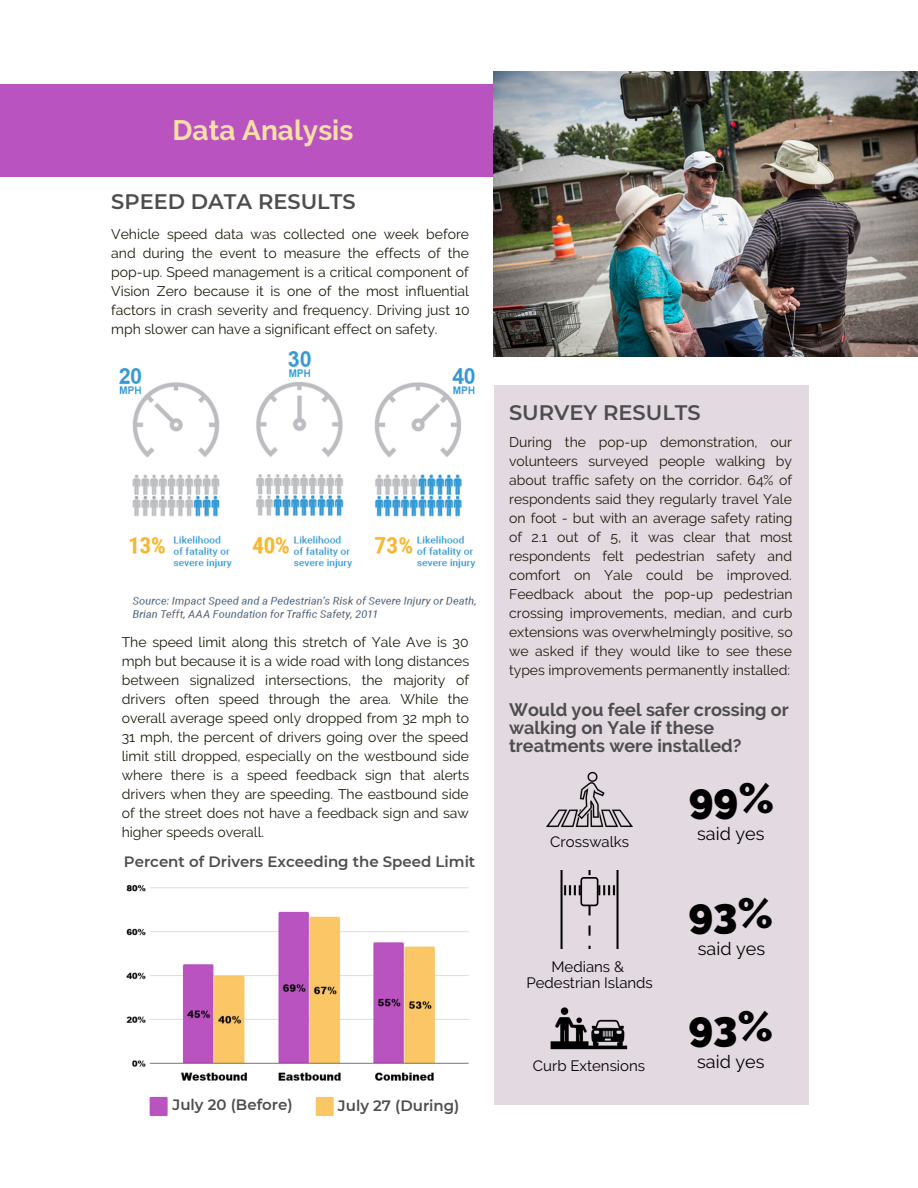
<style>
.page{position:relative;width:918px;height:1188px;background:#fff}
.page>*{position:absolute;margin:0;border:0;box-sizing:border-box;transform-origin:0 0}
.t1{font:800 42px "Raleway";color:#000}
.t2{font:700 28.05px "Raleway";color:#fbdfa8}
.t3{font:600 21px "Montserrat";color:#4d4d4d}
.t4{font:700 18px/18.3px "Raleway";color:#4d4d4d}
.t5{font:18px "Raleway";color:#000}
.t6{font:600 15px "Montserrat";color:#4d4d4d}
.t7{font:15px/15.5px "Raleway";color:#000;text-align:center}
.t8{font:13.95px/19px "Raleway";color:#1f1c0d;text-align:justify}
</style>
<div class="page">
<div style="left:494px;top:385px;width:315px;height:720px;background:#e3d9e0"></div>
<div style="left:0;top:85px;width:509px;height:92px;background:#b953c0"></div>
<img style="left:119px;top:351px;width:357px;height:269px">
<img style="left:546px;top:771px;width:87px;height:56px">
<img style="left:550px;top:1007px;width:78px;height:43px">
<img style="left:494px;top:72px;width:424px;height:285px">
<img style="left:560px;top:871px;width:59px;height:77px">
<svg style="left:580px;top:877px;width:18px;height:29px"></svg>
<div style="left:150px;top:1097px;width:18px;height:19px;background:#b953c0"></div>
<div style="left:316px;top:1097px;width:18px;height:19px;background:#fac666"></div>
<img style="left:126px;top:884px;width:343px;height:197px">
<h2 class="t2" style="left:173px;top:114px;width:182px">Data Analysis</h2>
<h3 class="t3" style="left:111px;top:188px;width:246px">SPEED DATA RESULTS</h3>
<p class="t8" style="left:111px;top:225px;width:360px">Vehicle speed data was collected one week before and during the event to measure the effects of the pop-up. Speed management is a critical component of Vision Zero because it is one of the most influential factors in crash severity and frequency. Driving just 10 mph slower can have a significant effect on safety.</p>
<p class="t8" style="left:122px;top:632px;width:349px">The speed limit along this stretch of Yale Ave is 30 mph but because it is a wide road with long distances between signalized intersections, the majority of drivers often speed through the area. While the overall average speed only dropped from 32 mph to 31 mph, the percent of drivers going over the speed limit still dropped, especially on the westbound side where there is a speed feedback sign that alerts drivers when they are speeding. The eastbound side of the street does not have a feedback sign and saw higher speeds overall.</p>
<p class="t6" style="left:124px;top:852px;width:353px">Percent of Drivers Exceeding the Speed Limit</p>
<p class="t6" style="left:173px;top:1096px;width:122px">July 20 (Before)</p>
<p class="t6" style="left:338px;top:1097px;width:123px">July 27 (During)</p>
<h3 class="t3" style="left:509px;top:400px;width:193px">SURVEY RESULTS</h3>
<p class="t8" style="left:509px;top:432px;width:285px">During the pop-up demonstration, our volunteers surveyed people walking by about traffic safety on the corridor. 64% of respondents said they regularly travel Yale on foot - but with an average safety rating of 2.1 out of 5, it was clear that most respondents felt pedestrian safety and comfort on Yale could be improved.<br>Feedback about the pop-up pedestrian crossing improvements, median, and curb extensions was overwhelmingly positive, so we asked if they would like to see these types improvements permanently installed:</p>
<p class="t4" style="left:509px;top:700px;width:281px">Would you feel safer crossing or walking on Yale if these treatments were installed?</p>
<p class="t7" style="left:550px;top:834px;width:80px">Crosswalks</p>
<p class="t7" style="left:526px;top:959px;width:128px">Medians &amp;<br>Pedestrian Islands</p>
<p class="t7" style="left:533px;top:1058px;width:114px">Curb Extensions</p>
<h1 class="t1" style="left:689px;top:774px;width:87px">99%</h1>
<p class="t5" style="left:697px;top:823px;width:69px">said yes</p>
<h1 class="t1" style="left:688px;top:888px;width:86px">93%</h1>
<p class="t5" style="left:698px;top:938px;width:69px">said yes</p>
<h1 class="t1" style="left:688px;top:1001px;width:86px">93%</h1>
<p class="t5" style="left:697px;top:1051px;width:69px">said yes</p>
</div>
